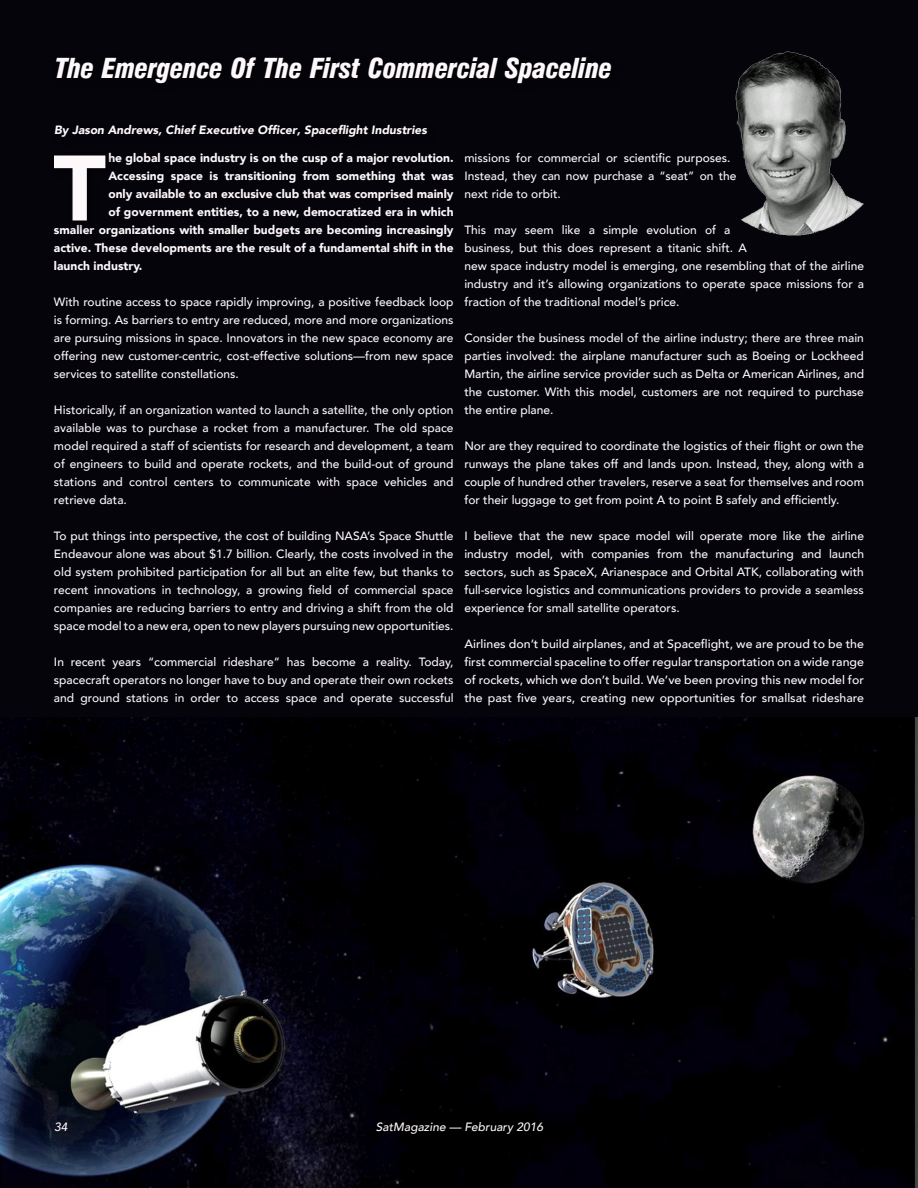
<style>
.page{position:relative;width:918px;height:1188px;background:#fff}
.page>*{position:absolute;margin:0;border:0;box-sizing:border-box;transform-origin:0 0}
.t1{font:900 91.8px "Avenir";color:#fdf8fa}
.t2{font:30px "Nimbus San D Bla Con Ita";color:#fdf8fa}
.t3{font:500 12px/18px "Avenir";color:#fdf8fa;text-align:justify}
.t4{font:900 12px "Avenir";color:#fdf8fa}
.t5{font:italic 900 12px "Avenir";color:#fdf8fa}
.t6{font:italic 500 12px "Avenir";color:#fdf8fa}
</style>
<div class="page">
<div style="left:0;top:0;width:918px;height:729px;background:#05040b"></div>
<img style="left:0;top:717px;width:918px;height:471px">
<img style="left:735px;top:51px;width:129px;height:185px">
<h2 class="t2" style="left:54px;top:51px;width:559px">The Emergence Of The First Commercial Spaceline</h2>
<p class="t5" style="left:54px;top:119px;width:375px">By Jason Andrews, Chief Executive Officer, Spaceflight Industries</p>
<p class="t4" style="left:108px;top:148px;width:347px">he global space industry is on the cusp of a major revolution.</p>
<p class="t4" style="left:108px;top:166px;width:347px">Accessing space is transitioning from something that was</p>
<p class="t4" style="left:108px;top:184px;width:347px">only available to an exclusive club that was comprised mainly</p>
<p class="t4" style="left:108px;top:202px;width:347px">of government entities, to a new, democratized era in which</p>
<p class="t4" style="left:54px;top:220px;width:401px">smaller organizations with smaller budgets are becoming increasingly</p>
<p class="t4" style="left:54px;top:238px;width:401px">active. These developments are the result of a fundamental shift in the</p>
<p class="t4" style="left:54px;top:256px;width:90px">launch industry.</p>
<p class="t3" style="left:54px;top:292px;width:401px">With routine access to space rapidly improving, a positive feedback loop is forming. As barriers to entry are reduced, more and more organizations are pursuing missions in space. Innovators in the new space economy are offering new customer-centric, cost-effective solutions—from new space services to satellite constellations.</p>
<p class="t3" style="left:54px;top:400px;width:401px">Historically, if an organization wanted to launch a satellite, the only option available was to purchase a rocket from a manufacturer. The old space model required a staff of scientists for research and development, a team of engineers to build and operate rockets, and the build-out of ground stations and control centers to communicate with space vehicles and retrieve data.</p>
<p class="t3" style="left:54px;top:526px;width:401px">To put things into perspective, the cost of building NASA’s Space Shuttle Endeavour alone was about $1.7 billion. Clearly, the costs involved in the old system prohibited participation for all but an elite few, but thanks to recent innovations in technology, a growing field of commercial space companies are reducing barriers to entry and driving a shift from the old space model to a new era, open to new players pursuing new opportunities.</p>
<p class="t3" style="left:54px;top:652px;width:401px">In recent years “commercial rideshare” has become a reality. Today, spacecraft operators no longer have to buy and operate their own rockets and ground stations in order to access space and operate successful</p>
<h1 class="t1" style="left:53px;top:110px;width:54px">T</h1>
<p class="t3" style="left:464px;top:148px;width:274px;text-align:left">missions for commercial or scientific purposes.<br>Instead, they can now purchase a “seat” on the next ride to orbit.</p>
<p class="t3" style="left:464px;top:220px;width:401px;text-align:left">This may seem like a simple evolution of a<br>business, but this does represent a titanic shift. A<br>new space industry model is emerging, one resembling that of the airline industry and it’s allowing organizations to operate space missions for a fraction of the traditional model’s price.</p>
<p class="t3" style="left:464px;top:328px;width:401px">Consider the business model of the airline industry; there are three main parties involved: the airplane manufacturer such as Boeing or Lockheed Martin, the airline service provider such as Delta or American Airlines, and the customer. With this model, customers are not required to purchase the entire plane.</p>
<p class="t3" style="left:464px;top:436px;width:401px">Nor are they required to coordinate the logistics of their flight or own the runways the plane takes off and lands upon. Instead, they, along with a couple of hundred other travelers, reserve a seat for themselves and room for their luggage to get from point A to point B safely and efficiently.</p>
<p class="t3" style="left:464px;top:526px;width:401px">I believe that the new space model will operate more like the airline industry model, with companies from the manufacturing and launch sectors, such as SpaceX, Arianespace and Orbital ATK, collaborating with full-service logistics and communications providers to provide a seamless experience for small satellite operators.</p>
<p class="t3" style="left:464px;top:634px;width:401px">Airlines don’t build airplanes, and at Spaceflight, we are proud to be the first commercial spaceline to offer regular transportation on a wide range of rockets, which we don’t build. We’ve been proving this new model for the past five years, creating new opportunities for smallsat rideshare</p>
<p class="t6" style="left:54px;top:1120px;width:15px">34</p>
<p class="t6" style="left:376px;top:1120px;width:169px">SatMagazine — February 2016</p>
</div>
